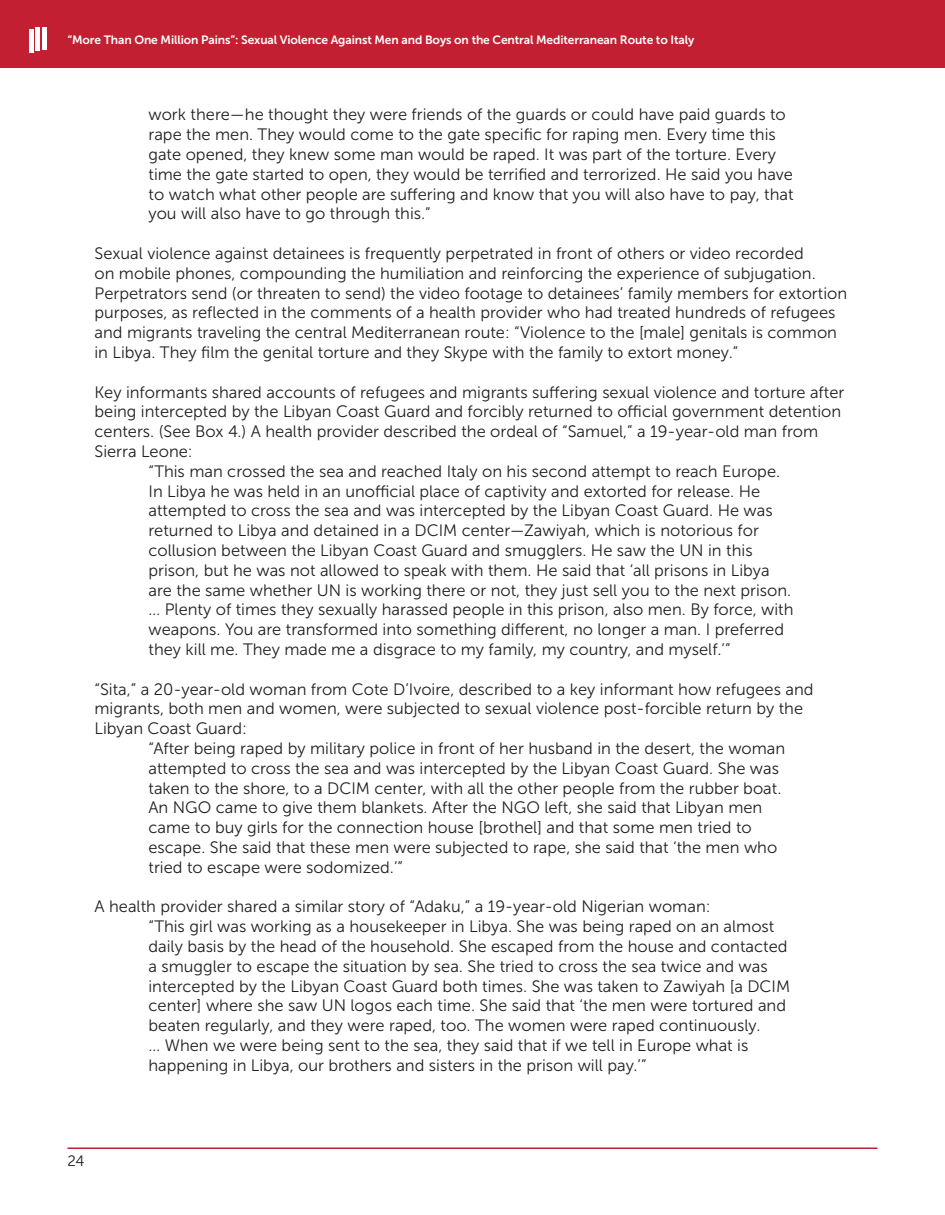
<style>
.page{position:relative;width:945px;height:1215px;background:#fff}
.page>*{position:absolute;margin:0;border:0;box-sizing:border-box;transform-origin:0 0}
.Indented_para_main_b{font:16.5px/19.8px "Museo Sans 300";color:#231f20}
.Body{font:16.5px/19.8px "Museo Sans 300";color:#231f20}
.t1{font:15px "Museo Sans 300";color:#231f20}
.t2{font:12px "Museo Sans 700";letter-spacing:-.01em;color:#fff}
</style>
<div class="page">
<div style="left:0;top:0;width:945px;height:68px;background:#c21f32"></div>
<div style="left:35px;top:28px;width:5px;height:23px;background:#fff"></div>
<div style="left:29px;top:29px;width:5px;height:24px;background:#fff"></div>
<div style="left:42px;top:27px;width:5px;height:22px;background:#fff"></div>
<hr style="left:68px;top:1148px;width:810px;height:1px;background:#c21f32">
<p class="t2" style="left:68px;top:33px;width:628px">“More Than One Million Pains”: Sexual Violence Against Men and Boys on the Central Mediterranean Route to Italy</p>
<p class="Indented_para_main_b" style="left:148px;top:105px;width:647px">work there—he thought they were friends of the guards or could have paid guards to rape the men. They would come to the gate specific for raping men. Every time this gate opened, they knew some man would be raped. It was part of the torture. Every time the gate started to open, they would be terrified and terrorized. He said you have to watch what other people are suffering and know that you will also have to pay, that you will also have to go through this.”</p>
<p class="Body" style="left:94px;top:244px;width:754px">Sexual violence against detainees is frequently perpetrated in front of others or video recorded<br>on mobile phones, compounding the humiliation and reinforcing the experience of subjugation.<br>Perpetrators send (or threaten to send) the video footage to detainees’ family members for extortion purposes, as reflected in the comments of a health provider who had treated hundreds of refugees and migrants traveling the central Mediterranean route: “Violence to the [male] genitals is common in Libya. They film the genital torture and they Skype with the family to extort money.”</p>
<p class="Body" style="left:94px;top:382px;width:751px">Key informants shared accounts of refugees and migrants suffering sexual violence and torture after being intercepted by the Libyan Coast Guard and forcibly returned to official government detention centers. (See Box 4.) A health provider described the ordeal of “Samuel,” a 19-year-old man from Sierra Leone:</p>
<p class="Indented_para_main_b" style="left:148px;top:461px;width:647px">“This man crossed the sea and reached Italy on his second attempt to reach Europe.<br>In Libya he was held in an unofficial place of captivity and extorted for release. He attempted to cross the sea and was intercepted by the Libyan Coast Guard. He was returned to Libya and detained in a DCIM center—Zawiyah, which is notorious for collusion between the Libyan Coast Guard and smugglers. He saw the UN in this prison, but he was not allowed to speak with them. He said that ‘all prisons in Libya are the same whether UN is working there or not, they just sell you to the next prison. … Plenty of times they sexually harassed people in this prison, also men. By force, with weapons. You are transformed into something different, no longer a man. I preferred they kill me. They made me a disgrace to my family, my country, and myself.’”</p>
<p class="Body" style="left:94px;top:679px;width:721px">“Sita,” a 20-year-old woman from Cote D’Ivoire, described to a key informant how refugees and migrants, both men and women, were subjected to sexual violence post-forcible return by the<br>Libyan Coast Guard:</p>
<p class="Indented_para_main_b" style="left:148px;top:739px;width:638px">“After being raped by military police in front of her husband in the desert, the woman attempted to cross the sea and was intercepted by the Libyan Coast Guard. She was taken to the shore, to a DCIM center, with all the other people from the rubber boat.<br>An NGO came to give them blankets. After the NGO left, she said that Libyan men came to buy girls for the connection house [brothel] and that some men tried to escape. She said that these men were subjected to rape, she said that ‘the men who tried to escape were sodomized.’”</p>
<p class="Body" style="left:94px;top:897px;width:618px">A health provider shared a similar story of “Adaku,” a 19-year-old Nigerian woman:</p>
<p class="Indented_para_main_b" style="left:148px;top:917px;width:643px">“This girl was working as a housekeeper in Libya. She was being raped on an almost daily basis by the head of the household. She escaped from the house and contacted a smuggler to escape the situation by sea. She tried to cross the sea twice and was intercepted by the Libyan Coast Guard both times. She was taken to Zawiyah [a DCIM center] where she saw UN logos each time. She said that ‘the men were tortured and beaten regularly, and they were raped, too. The women were raped continuously.<br>… When we were being sent to the sea, they said that if we tell in Europe what is happening in Libya, our brothers and sisters in the prison will pay.’”</p>
<p class="t1" style="left:68px;top:1153px;width:19px">24</p>
</div>
